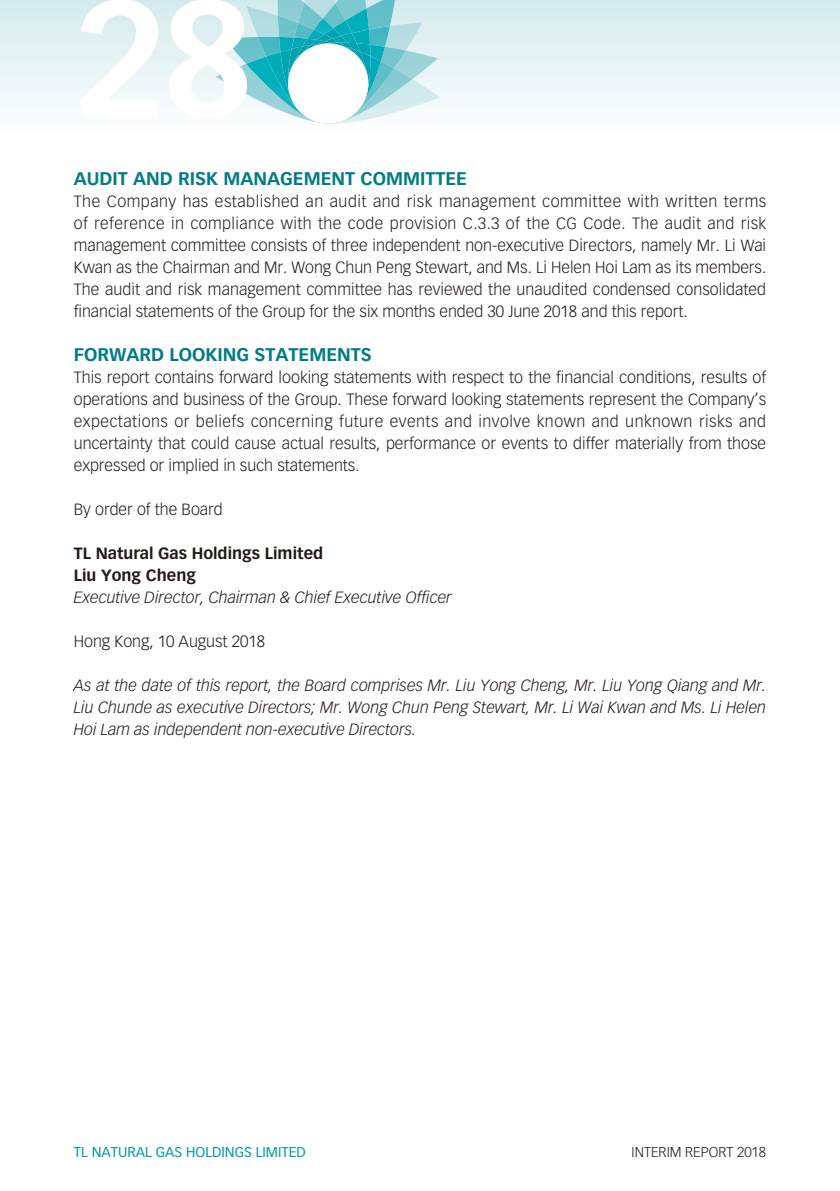
<style>
.page{position:relative;width:840px;height:1191px;background:#fff}
.page>*{position:absolute;margin:0;border:0;box-sizing:border-box;transform-origin:0 0}
.t1{font:700 160px "Vectora LT Std";color:#fff}
.t2{font:700 18px "Vectora LT Std";color:#007c87}
.t3{font:300 16px/22px "Vectora LT Std";color:#231916;text-align:justify}
.t4{font:italic 300 16px/22px "Vectora LT Std";color:#231916;text-align:justify}
.t5{font:700 16px/22px "Vectora LT Std";color:#231916}
.t6{font:14px "Vectora LT Std";color:#009aa8}
.t7{font:300 14px "Vectora LT Std";color:#231916}
</style>
<div class="page">
<svg style="left:0;top:0;width:839px;height:106px"></svg>
<svg style="left:215px;top:0;width:225px;height:124px"></svg>
<h1 class="t1" style="left:74px;top:-17px;width:183px">28</h1>
<p class="t2" style="left:74px;top:170px;width:394px">AUDIT AND RISK MANAGEMENT COMMITTEE</p>
<p class="t3" style="left:74px;top:191px;width:693px">The Company has established an audit and risk management committee with written terms of reference in compliance with the code provision C.3.3 of the CG Code. The audit and risk management committee consists of three independent non-executive Directors, namely Mr. Li Wai Kwan as the Chairman and Mr. Wong Chun Peng Stewart, and Ms. Li Helen Hoi Lam as its members.<br>The audit and risk management committee has reviewed the unaudited condensed consolidated financial statements of the Group for the six months ended 30 June 2018 and this report.</p>
<p class="t2" style="left:74px;top:346px;width:299px">FORWARD LOOKING STATEMENTS</p>
<p class="t3" style="left:74px;top:367px;width:693px">This report contains forward looking statements with respect to the financial conditions, results of operations and business of the Group. These forward looking statements represent the Company’s expectations or beliefs concerning future events and involve known and unknown risks and uncertainty that could cause actual results, performance or events to differ materially from those expressed or implied in such statements.</p>
<p class="t3" style="left:74px;top:499px;width:150px">By order of the Board</p>
<p class="t5" style="left:74px;top:543px;width:251px">TL Natural Gas Holdings Limited<br>Liu Yong Cheng</p>
<p class="t4" style="left:74px;top:587px;width:379px">Executive Director, Chairman &amp; Chief Executive Officer</p>
<p class="t3" style="left:74px;top:631px;width:193px">Hong Kong, 10 August 2018</p>
<p class="t4" style="left:74px;top:675px;width:693px">As at the date of this report, the Board comprises Mr. Liu Yong Cheng, Mr. Liu Yong Qiang and Mr.<br>Liu Chunde as executive Directors; Mr. Wong Chun Peng Stewart, Mr. Li Wai Kwan and Ms. Li Helen Hoi Lam as independent non-executive Directors.</p>
<p class="t6" style="left:74px;top:1145px;width:233px">TL NATURAL GAS HOLDINGS LIMITED</p>
<p class="t7" style="left:631px;top:1145px;width:136px">INTERIM REPORT 2018</p>
</div>
